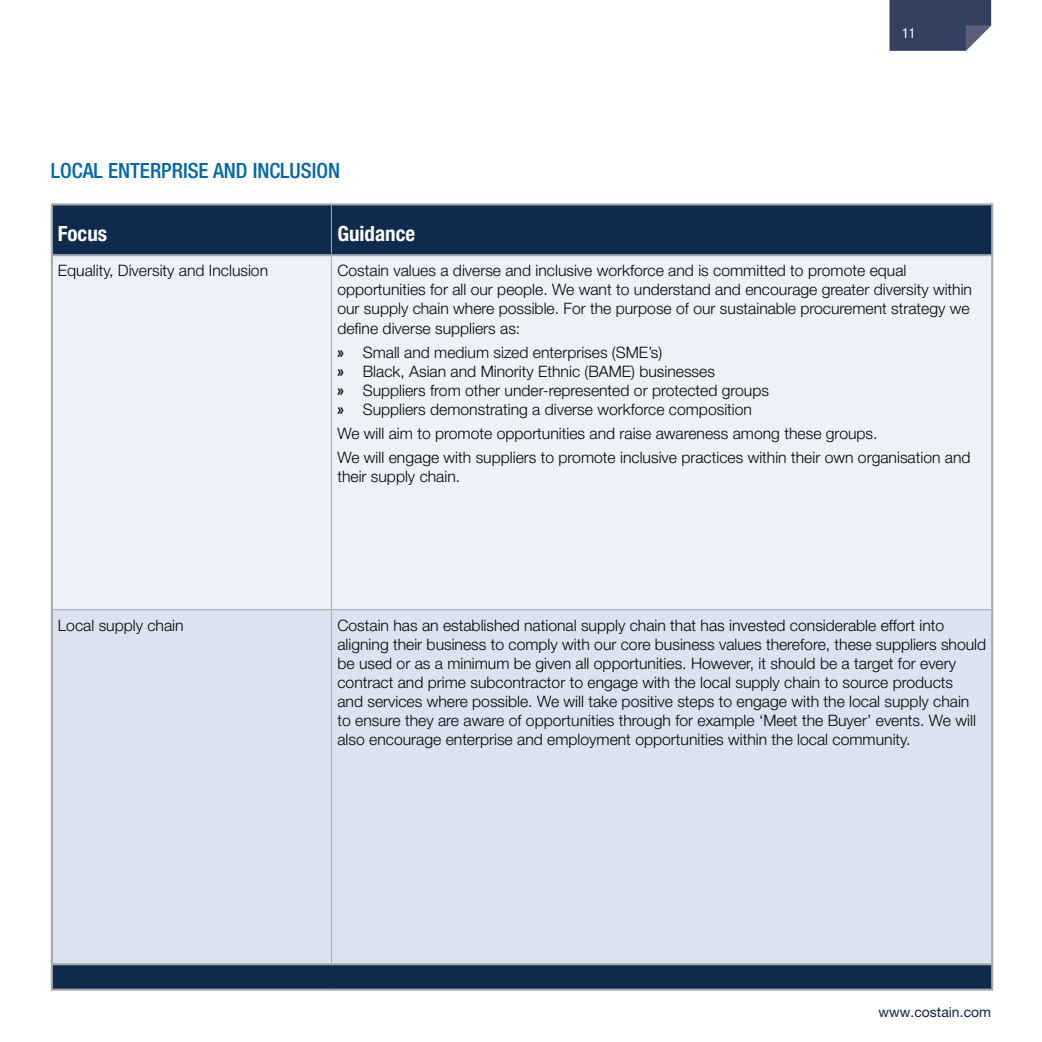
<style>
.page{position:relative;width:1042px;height:1042px;background:#fff}
.page>*{position:absolute;margin:0;border:0;box-sizing:border-box;transform-origin:0 0}
.t1{font:500 condensed 21px "Helvetica Neue LT Pro";color:#0166a8}
.t2{font:700 condensed 21px "Helvetica Neue LT Pro";color:#fff}
.t3{font:300 15.75px/19.1px "Helvetica Neue LT Pro";color:#040503}
.t4{font:14px "Helvetica Neue LT Pro";color:#0c2447}
.t5{font:condensed 14px "Helvetica Neue LT Pro";color:#fff}
.s1{font-family:"Tekton Pro";font-weight:700;font-stretch:condensed}
</style>
<div class="page">
<div style="left:53px;top:205px;width:938px;height:783px;background:#102a4d"></div>
<div style="left:53px;top:256px;width:938px;height:353px;background:#edf1f8"></div>
<div style="left:53px;top:610px;width:938px;height:353px;background:#dbe3f0"></div>
<hr style="left:51px;top:256px;width:2px;height:354px;background:#a8a9ad">
<hr style="left:991px;top:256px;width:2px;height:354px;background:#a8a9ad">
<hr style="left:51px;top:610px;width:2px;height:353px;background:#a8a9ad">
<hr style="left:991px;top:610px;width:2px;height:353px;background:#a8a9ad">
<hr style="left:331px;top:205px;width:1px;height:49px;background:#a8a9ad">
<hr style="left:331px;top:256px;width:1px;height:353px;background:#a8a9ad">
<hr style="left:53px;top:609px;width:278px;height:1px;background:#a8a9ad">
<hr style="left:331px;top:609px;width:660px;height:1px;background:#a8a9ad">
<hr style="left:331px;top:610px;width:1px;height:353px;background:#a8a9ad">
<hr style="left:51px;top:203px;width:280px;height:2px;background:#a8a9ad">
<hr style="left:51px;top:205px;width:2px;height:49px;background:#a8a9ad">
<hr style="left:331px;top:203px;width:662px;height:2px;background:#a8a9ad">
<hr style="left:991px;top:205px;width:2px;height:49px;background:#a8a9ad">
<hr style="left:51px;top:254px;width:280px;height:2px;background:#a8a9ad">
<hr style="left:331px;top:254px;width:662px;height:2px;background:#a8a9ad">
<hr style="left:51px;top:988px;width:280px;height:2px;background:#a8a9ad">
<hr style="left:331px;top:988px;width:662px;height:2px;background:#a8a9ad">
<hr style="left:51px;top:963px;width:280px;height:2px;background:#a8a9ad">
<hr style="left:51px;top:965px;width:2px;height:23px;background:#a8a9ad">
<hr style="left:331px;top:963px;width:662px;height:2px;background:#a8a9ad">
<hr style="left:991px;top:965px;width:2px;height:23px;background:#a8a9ad">
<svg style="left:889px;top:0;width:102px;height:51px;background:#434e6b"></svg>
<h1 class="t1" style="left:51px;top:158px;width:291px">LOCAL ENTERPRISE AND INCLUSION</h1>
<p class="t5" style="left:902px;top:25px;width:15px">11</p>
<h1 class="t2" style="left:58px;top:221px;width:51px">Focus</h1>
<h1 class="t2" style="left:337px;top:221px;width:79px">Guidance</h1>
<p class="t3" style="left:58px;top:261px;width:212px">Equality, Diversity and Inclusion</p>
<p class="t3" style="left:337px;top:261px;width:636px">Costain values a diverse and inclusive workforce and is committed to promote equal opportunities for all our people. We want to understand and encourage greater diversity within our supply chain where possible. For the purpose of our sustainable procurement strategy we define diverse suppliers as:</p>
<p class="t3" style="left:337px;top:342px;width:433px"><span class="s1">»</span> Small and medium sized enterprises (SME’s)<br><span class="s1">»</span> Black, Asian and Minority Ethnic (BAME) businesses<br><span class="s1">»</span> Suppliers from other under-represented or protected groups <span class="s1">»</span> Suppliers demonstrating a diverse workforce composition</p>
<p class="t3" style="left:337px;top:421px;width:635px;line-height:24px">We will aim to promote opportunities and raise awareness among these groups.<br>We will engage with suppliers to promote inclusive practices within their own organisation and</p>
<p class="t3" style="left:337px;top:466px;width:124px">their supply chain.</p>
<p class="t3" style="left:58px;top:615px;width:127px">Local supply chain</p>
<p class="t3" style="left:337px;top:615px;width:650px">Costain has an established national supply chain that has invested considerable effort into aligning their business to comply with our core business values therefore, these suppliers should be used or as a minimum be given all opportunities. However, it should be a target for every contract and prime subcontractor to engage with the local supply chain to source products<br>and services where possible. We will take positive steps to engage with the local supply chain to ensure they are aware of opportunities through for example ‘Meet the Buyer’ events. We will also encourage enterprise and employment opportunities within the local community.</p>
<p class="t4" style="left:878px;top:1003px;width:114px">www.costain.com</p>
</div>
